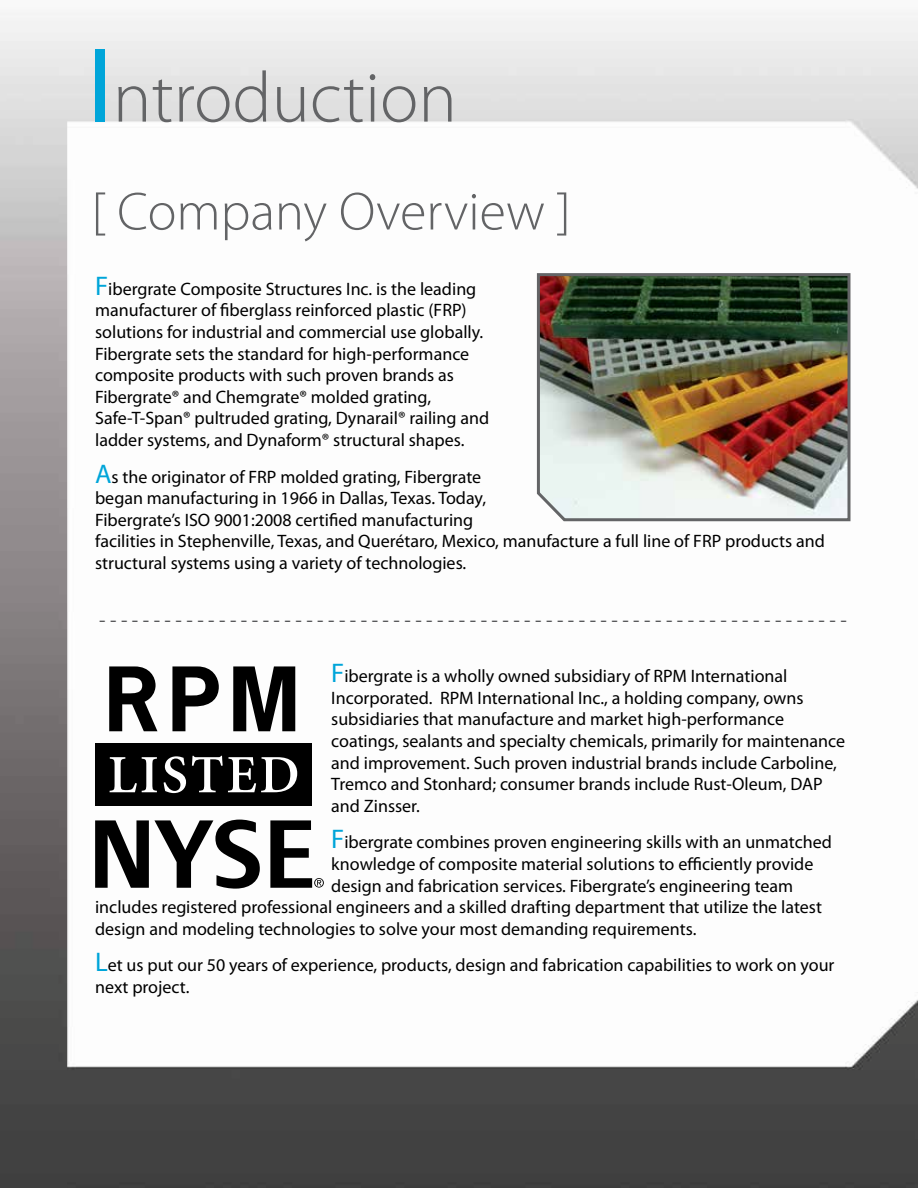
<style>
.page{position:relative;width:918px;height:1188px;background:#fff}
.page>*{position:absolute;margin:0;border:0;box-sizing:border-box;transform-origin:0 0}
.t1{font:300 72px "Myriad Pro";color:#636466}
.t2{font:300 54px "Myriad Pro";color:#636466}
.t3{font:21px "Myriad Pro";color:#58595b}
.t4{font:18px/21.6px "Myriad Pro";color:#000}
.s1{font-weight:400;font-size:108px;color:#00a5d9}
.s2{font-size:27px;color:#00a5d9}
</style>
<div class="page">
<img style="left:0;top:13px;width:918px;height:1175px">
<img style="left:535px;top:272px;width:317px;height:251px">
<svg style="left:95px;top:820px;width:165px;height:69px"></svg>
<svg style="left:109px;top:666px;width:48px;height:65px"></svg>
<svg style="left:172px;top:666px;width:47px;height:65px"></svg>
<svg style="left:233px;top:666px;width:62px;height:65px"></svg>
<div style="left:95px;top:743px;width:217px;height:63px;background:#000"></div>
<svg style="left:110px;top:757px;width:47px;height:35px"></svg>
<svg style="left:164px;top:756px;width:22px;height:37px"></svg>
<svg style="left:192px;top:756px;width:105px;height:36px"></svg>
<svg style="left:270px;top:820px;width:54px;height:68px"></svg>
<h1 class="t1" style="left:87px;top:58px;width:371px"><span class="s1">I</span>ntroduction</h1>
<h2 class="t2" style="left:91px;top:182px;width:482px">[ Company Overview ]</h2>
<p class="t4" style="left:95px;top:278px;width:396px"><span class="s2">F</span>ibergrate Composite Structures Inc. is the leading manufacturer of fiberglass reinforced plastic (FRP) solutions for industrial and commercial use globally.<br>Fibergrate sets the standard for high-performance composite products with such proven brands as Fibergrate® and Chemgrate® molded grating, Safe-T-Span® pultruded grating, Dynarail® railing and ladder systems, and Dynaform® structural shapes.</p>
<p class="t4" style="left:95px;top:465px;width:731px"><span class="s2">A</span>s the originator of FRP molded grating, Fibergrate<br>began manufacturing in 1966 in Dallas, Texas. Today,<br>Fibergrate’s ISO 9001:2008 certified manufacturing<br>facilities in Stephenville, Texas, and Querétaro, Mexico, manufacture a full line of FRP products and structural systems using a variety of technologies.</p>
<p class="t3" style="left:99px;top:607px;width:749px">- - - - - - - - - - - - - - - - - - - - - - - - - - - - - - - - - - - - - - - - - - - - - - - - - - - - - - - - - - - - - - - - - - - - -</p>
<p class="t4" style="left:331px;top:665px;width:515px"><span class="s2">F</span>ibergrate is a wholly owned subsidiary of RPM International Incorporated. RPM International Inc., a holding company, owns subsidiaries that manufacture and market high-performance coatings, sealants and specialty chemicals, primarily for maintenance and improvement. Such proven industrial brands include Carboline, Tremco and Stonhard; consumer brands include Rust-Oleum, DAP and Zinsser.</p>
<p class="t4" style="left:331px;top:831px;width:502px"><span class="s2">F</span>ibergrate combines proven engineering skills with an unmatched</p>
<p class="t4" style="left:331px;top:853px;width:484px">knowledge of composite material solutions to efficiently provide</p>
<p class="t4" style="left:331px;top:874px;width:464px">design and fabrication services. Fibergrate’s engineering team</p>
<p class="t4" style="left:95px;top:896px;width:728px">includes registered professional engineers and a skilled drafting department that utilize the latest</p>
<p class="t4" style="left:95px;top:918px;width:603px">design and modeling technologies to solve your most demanding requirements.</p>
<p class="t4" style="left:95px;top:954px;width:741px"><span class="s2">L</span>et us put our 50 years of experience, products, design and fabrication capabilities to work on your next project.</p>
</div>
